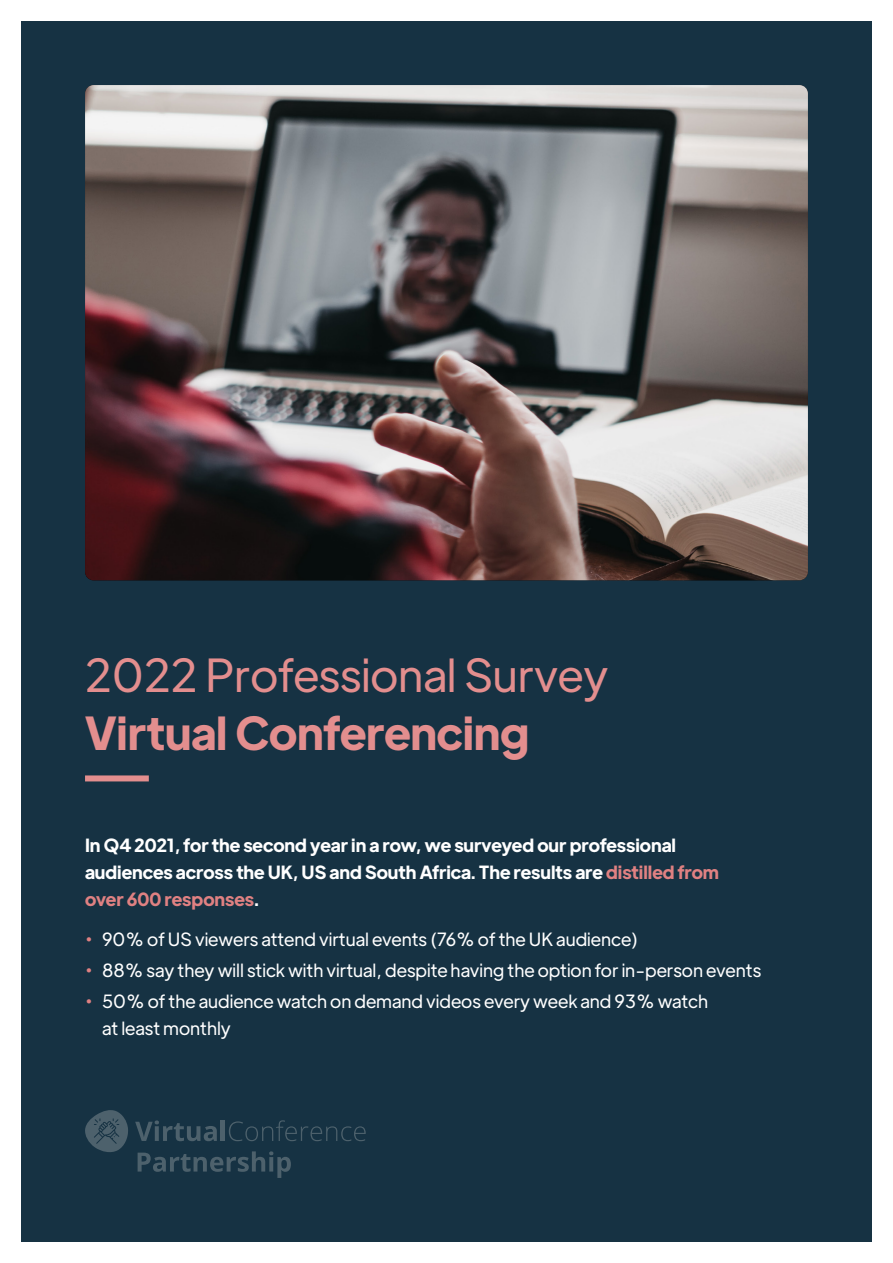
<style>
.page{position:relative;width:893px;height:1263px;background:#fff}
.page>*{position:absolute;margin:0;border:0;box-sizing:border-box;transform-origin:0 0}
.t1{font:45px "Plus Jakarta Display";color:#e38e8e}
.t2{font:700 45px "Plus Jakarta Display";color:#e38e8e}
.t3{font:18px/27px "Plus Jakarta Display";color:#fff}
.t4{font:700 18px/27px "Plus Jakarta Display";color:#fff}
.s1{color:#e08182}
</style>
<div class="page">
<div style="left:21px;top:21px;width:851px;height:1221px;background:#163243"></div>
<svg style="left:85px;top:1110px;width:43px;height:42px"></svg>
<svg style="left:135px;top:1120px;width:82px;height:21px"></svg>
<hr style="left:221px;top:1120px;width:4px;height:21px;background:#4d616c">
<svg style="left:229px;top:1120px;width:137px;height:21px"></svg>
<svg style="left:138px;top:1151px;width:153px;height:27px"></svg>
<div style="left:85px;top:775px;width:64px;height:6px;background:#e38e8e"></div>
<img style="left:85px;top:85px;width:723px;height:495px">
<h1 class="t1" style="left:85px;top:645px;width:525px">2022 Professional Survey</h1>
<h1 class="t2" style="left:85px;top:702px;width:446px">Virtual Conferencing</h1>
<p class="t4" style="left:85px;top:831px;width:636px">In Q4 2021, for the second year in a row, we surveyed our professional audiences across the UK, US and South Africa. The results are <span class="s1">distilled from over 600 responses</span>.</p>
<p class="t3" style="left:85px;top:925px;width:555px"><span class="s1">•</span> 90% of US viewers attend virtual events (76% of the UK audience)</p>
<p class="t3" style="left:85px;top:956px;width:678px"><span class="s1">•</span> 88% say they will stick with virtual, despite having the option for in-person events</p>
<p class="t3" style="left:102px;top:987px;width:607px;text-indent:-17px"><span class="s1">•</span> 50% of the audience watch on demand videos every week and 93% watch at least monthly</p>
</div>
